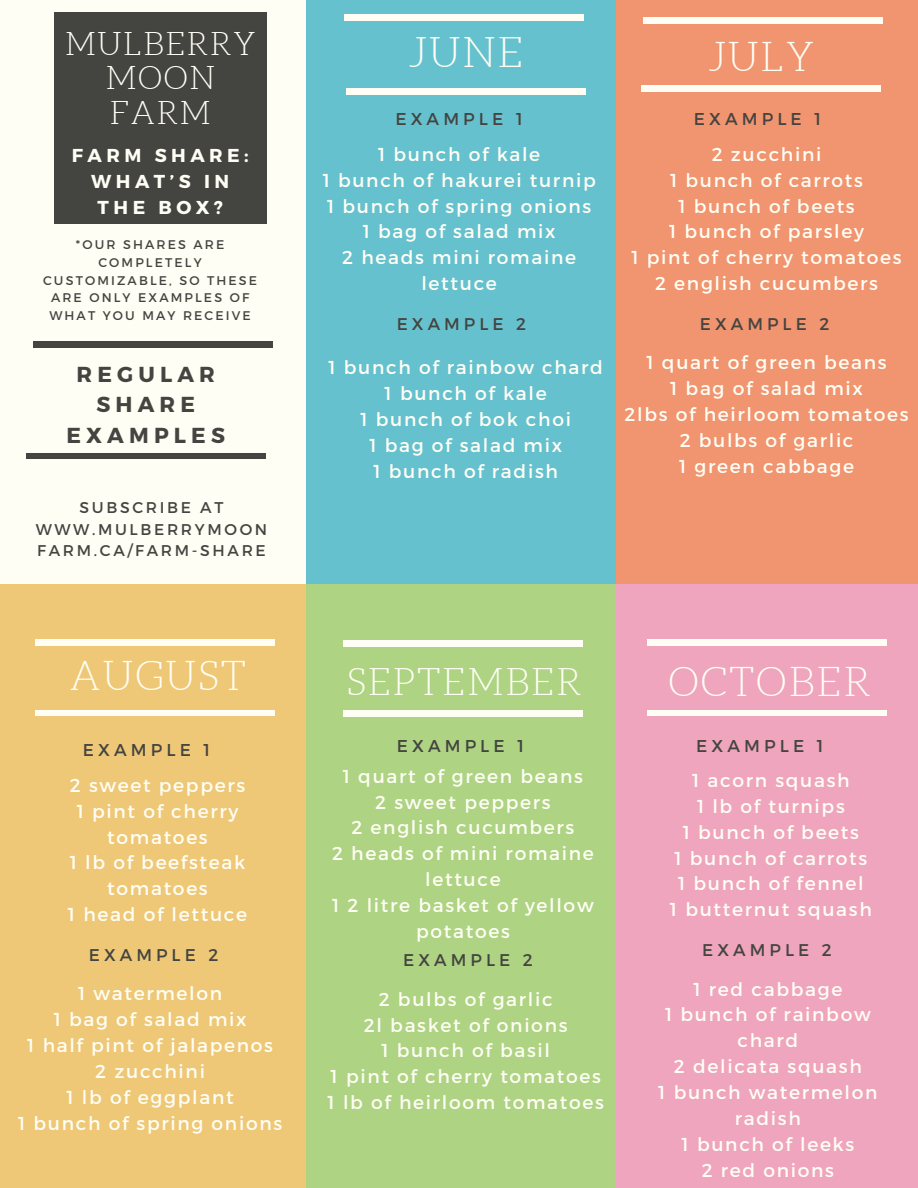
<style>
.page{position:relative;width:918px;height:1188px;background:#fff}
.page>*{position:absolute;margin:0;border:0;box-sizing:border-box;transform-origin:0 0}
.t1{font:300 41.7px "Aleo";color:#fffef5}
.t2{font:300 40.5px "Aleo";letter-spacing:.05em;color:#fffef5}
.t3{font:300 37.5px "Aleo";letter-spacing:.05em;color:#fffef5}
.t4{font:300 32.1px/34.8px "Aleo";letter-spacing:.05em;color:#fffef5;text-align:center}
.t5{font:700 21.6px/30.3px "Montserrat";letter-spacing:.24em;color:#444440;text-align:center}
.t6{font:18.75px/25.8px "Montserrat";letter-spacing:.09em;color:#fffef5;text-align:center}
.t7{font:700 18.75px/25.8px "Montserrat";letter-spacing:.24em;color:#fffef5;text-align:center}
.t8{font:17.1px "Montserrat";letter-spacing:.24em;color:#444440}
.t9{font:16.95px "Montserrat";letter-spacing:.24em;color:#444440}
.t10{font:15.6px/21.3px "Montserrat";letter-spacing:.17em;color:#444440;text-align:center}
.t11{font:12.6px/17.9px "Montserrat";letter-spacing:.17em;color:#444440;text-align:center}
</style>
<div class="page">
<div style="left:0;top:0;width:306px;height:604px;background:#fffef5"></div>
<div style="left:307px;top:0;width:313px;height:604px;background:#66c1cf"></div>
<div style="left:616px;top:0;width:302px;height:604px;background:#f19470"></div>
<div style="left:0;top:584px;width:312px;height:604px;background:#eec877"></div>
<div style="left:307px;top:584px;width:313px;height:604px;background:#add383"></div>
<div style="left:616px;top:584px;width:302px;height:604px;background:#eea5bd"></div>
<div style="left:54px;top:12px;width:213px;height:212px;background:#444440"></div>
<div style="left:346px;top:89px;width:239px;height:5px;background:#fffef5"></div>
<div style="left:344px;top:15px;width:240px;height:5px;background:#fffef5"></div>
<div style="left:641px;top:86px;width:240px;height:5px;background:#fffef5"></div>
<div style="left:643px;top:18px;width:240px;height:5px;background:#fffef5"></div>
<div style="left:343px;top:640px;width:240px;height:6px;background:#fffef5"></div>
<div style="left:343px;top:711px;width:240px;height:6px;background:#fffef5"></div>
<div style="left:647px;top:640px;width:239px;height:5px;background:#fffef5"></div>
<div style="left:647px;top:710px;width:239px;height:6px;background:#fffef5"></div>
<div style="left:35px;top:710px;width:240px;height:6px;background:#fffef5"></div>
<div style="left:35px;top:640px;width:240px;height:5px;background:#fffef5"></div>
<div style="left:33px;top:342px;width:240px;height:6px;background:#444440"></div>
<div style="left:26px;top:453px;width:239px;height:6px;background:#444440"></div>
<p class="t4" style="left:65px;top:26px;width:192px">MULBERRY<br>MOON<br>FARM</p>
<p class="t7" style="left:72px;top:142px;width:178px">FARM SHARE:<br>WHAT’S IN<br>THE BOX?</p>
<h5 class="t11" style="left:43px;top:235px;width:216px">*OUR SHARES ARE<br>COMPLETELY<br>CUSTOMIZABLE, SO THESE<br>ARE ONLY EXAMPLES OF<br>WHAT YOU MAY RECEIVE</h5>
<p class="t5" style="left:66px;top:358px;width:160px">REGULAR<br>SHARE<br>EXAMPLES</p>
<h2 class="t10" style="left:36px;top:496px;width:233px">SUBSCRIBE AT<br>WWW.MULBERRYMOON<br>FARM.CA/FARM-SHARE</h2>
<h4 class="t1" style="left:408px;top:29px;width:116px">JUNE</h4>
<p class="t8" style="left:395px;top:108px;width:129px">EXAMPLE 1</p>
<p class="t6" style="left:323px;top:140px;width:275px">1 bunch of kale<br>1 bunch of hakurei turnip<br>1 bunch of spring onions<br>1 bag of salad mix<br>2 heads mini romaine lettuce</p>
<p class="t9" style="left:397px;top:312px;width:131px">EXAMPLE 2</p>
<h1 class="t6" style="left:328px;top:354px;width:276px">1 bunch of rainbow chard<br>1 bunch of kale<br>1 bunch of bok choi<br>1 bag of salad mix<br>1 bunch of radish</h1>
<h3 class="t2" style="left:708px;top:35px;width:108px">JULY</h3>
<p class="t8" style="left:694px;top:108px;width:129px">EXAMPLE 1</p>
<h5 class="t6" style="left:632px;top:140px;width:272px">2 zucchini<br>1 bunch of carrots<br>1 bunch of beets<br>1 bunch of parsley<br>1 pint of cherry tomatoes<br>2 english cucumbers</h5>
<h6 class="t9" style="left:700px;top:312px;width:131px">EXAMPLE 2</h6>
<h5 class="t6" style="left:625px;top:349px;width:285px">1 quart of green beans<br>1 bag of salad mix<br>2lbs of heirloom tomatoes<br>2 bulbs of garlic<br>1 green cabbage</h5>
<p class="t2" style="left:70px;top:654px;width:178px">AUGUST</p>
<p class="t3" style="left:347px;top:661px;width:237px">SEPTEMBER</p>
<p class="t2" style="left:668px;top:660px;width:204px">OCTOBER</p>
<h6 class="t8" style="left:83px;top:739px;width:129px">EXAMPLE 1</h6>
<p class="t6" style="left:68px;top:771px;width:181px">2 sweet peppers<br>1 pint of cherry tomatoes<br>1 lb of beefsteak tomatoes<br>1 head of lettuce</p>
<p class="t9" style="left:89px;top:944px;width:131px">EXAMPLE 2</p>
<h1 class="t6" style="left:18px;top:980px;width:266px">1 watermelon<br>1 bag of salad mix<br>1 half pint of jalapenos<br>2 zucchini<br>1 lb of eggplant<br>1 bunch of spring onions</h1>
<p class="t8" style="left:397px;top:735px;width:129px">EXAMPLE 1</p>
<h5 class="t6" style="left:332px;top:762px;width:263px">1 quart of green beans<br>2 sweet peppers<br>2 english cucumbers<br>2 heads of mini romaine lettuce<br>1 2 litre basket of yellow potatoes</h5>
<h6 class="t9" style="left:403px;top:949px;width:131px">EXAMPLE 2</h6>
<h5 class="t6" style="left:328px;top:985px;width:278px">2 bulbs of garlic<br>2l basket of onions<br>1 bunch of basil<br>1 pint of cherry tomatoes<br>1 lb of heirloom tomatoes</h5>
<h6 class="t8" style="left:696px;top:734px;width:129px">EXAMPLE 1</h6>
<p class="t6" style="left:670px;top:766px;width:203px">1 acorn squash<br>1 lb of turnips<br>1 bunch of beets<br>1 bunch of carrots<br>1 bunch of fennel<br>1 butternut squash</p>
<p class="t9" style="left:702px;top:939px;width:131px">EXAMPLE 2</p>
<h1 class="t6" style="left:658px;top:975px;width:221px">1 red cabbage<br>1 bunch of rainbow chard<br>2 delicata squash<br>1 bunch watermelon radish<br>1 bunch of leeks<br>2 red onions</h1>
</div>
